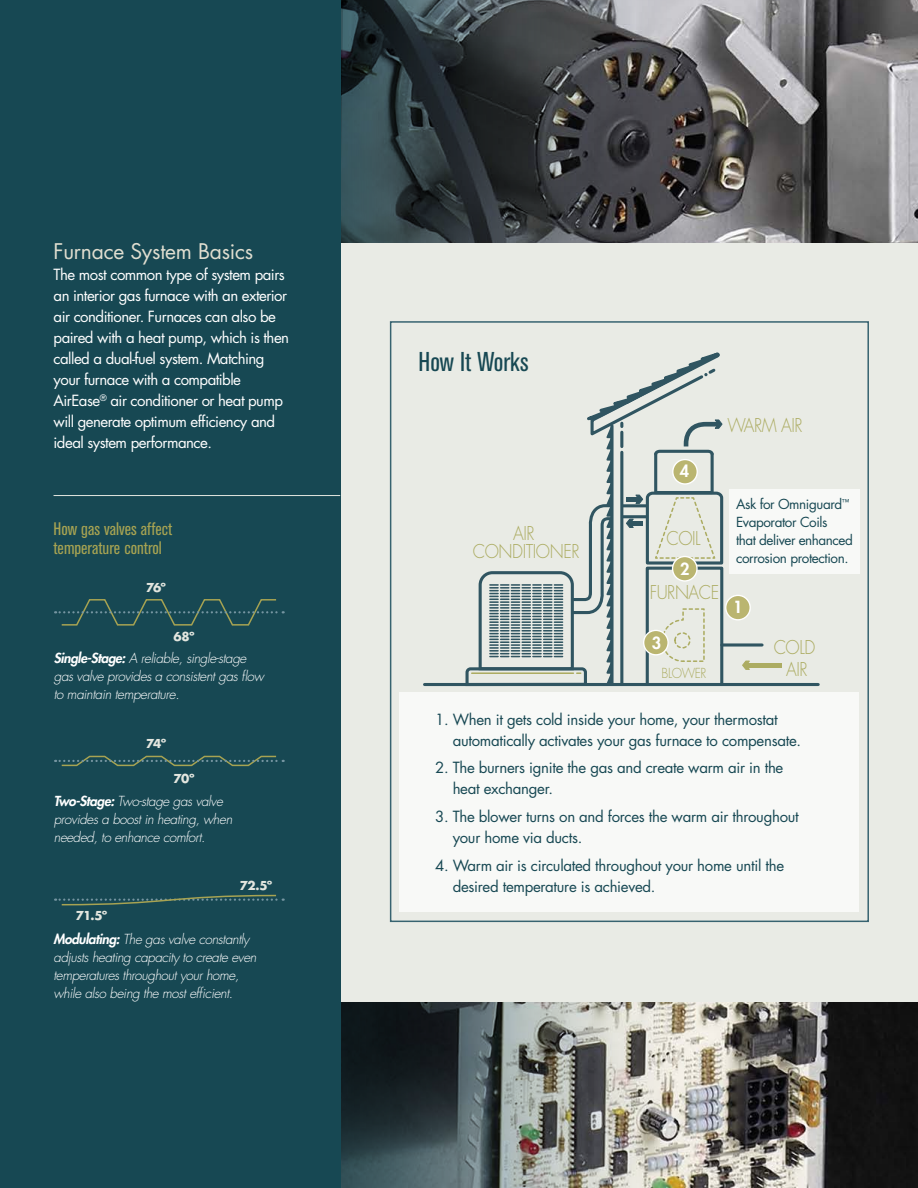
<style>
.page{position:relative;width:918px;height:1188px;background:#fff}
.page>*{position:absolute;margin:0;border:0;box-sizing:border-box;transform-origin:0 0}
.t1{font:condensed 27px "Akzidenz Grotesk BE";color:#174853}
.t2{font:21px "Futura Std";letter-spacing:-.01em;color:#e0ded0}
.t3{font:300 18.6px/18.6px "Futura Std";letter-spacing:-.025em;color:#acac62;text-align:center;scale:.9 1}
.t4{font:condensed 18px/19.5px "Akzidenz Grotesk BE";color:#a7a352}
.t5{font:800 16.35px "Futura Std";color:#fff}
.t6{font:15px/21px "Futura Std";letter-spacing:-.02em;color:#174853}
.t7{font:15px/21px "Futura Std";letter-spacing:-.035em;color:#fff}
.t8{font:italic 300 13.5px/18px "Futura Std";letter-spacing:-.03em;color:#fff}
.t9{font:13.5px/18px "Futura Std";letter-spacing:-.03em;color:#174853}
.t10{font:300 13.5px "Futura Std";letter-spacing:-.025em;color:#acac62;scale:.9 1}
.t11{font:700 12px "Futura Std";letter-spacing:-.045em;color:#e3e6df}
.s1{font-weight:800}
</style>
<div class="page">
<img style="left:689px;top:0;width:229px;height:1188px">
<svg style="left:343px;top:0;width:346px;height:1188px;background:#525859"></svg>
<div style="left:340px;top:243px;width:578px;height:758px;background:#e9ebe5"></div>
<div style="left:390px;top:321px;width:479px;height:601px;border:2px solid #376370"></div>
<hr style="left:425px;top:683px;width:393px;height:3px;background:#305561">
<div style="left:745px;top:663px;width:37px;height:5px;background:#acac62"></div>
<svg style="left:464px;top:352px;width:287px;height:335px"></svg>
<div style="left:646px;top:567px;width:77px;height:119px;border:3px solid #305561"></div>
<svg style="left:722px;top:643px;width:40px;height:4px"></svg>
<div style="left:673px;top:557px;width:24px;height:24px;background:#bab570;border-radius:50%"></div>
<div style="left:672px;top:556px;width:26px;height:26px;border:1px solid #fff;border-radius:50%"></div>
<div style="left:726px;top:595px;width:24px;height:25px;background:#bab570;border-radius:50%"></div>
<div style="left:725px;top:595px;width:26px;height:26px;border:1px solid #fff;border-radius:50%"></div>
<div style="left:673px;top:460px;width:24px;height:24px;background:#bab570;border-radius:50%"></div>
<div style="left:672px;top:459px;width:26px;height:26px;border:1px solid #fff;border-radius:50%"></div>
<div style="left:644px;top:630px;width:24px;height:25px;background:#bab570;border-radius:50%"></div>
<div style="left:643px;top:630px;width:26px;height:26px;border:1px solid #fff;border-radius:50%"></div>
<div style="left:0;top:0;width:340px;height:1188px;background:#174853"></div>
<hr style="left:54px;top:495px;width:286px;height:1px;background:#e3e6df">
<svg style="left:55px;top:894px;width:229px;height:12px"></svg>
<svg style="left:55px;top:755px;width:229px;height:12px"></svg>
<svg style="left:55px;top:599px;width:229px;height:27px"></svg>
<div style="left:400px;top:692px;width:459px;height:220px;background:#f8f9f7"></div>
<div style="left:729px;top:489px;width:131px;height:85px;background:#f8f9f7"></div>
<h2 class="t2" style="left:54px;top:238px;width:201px">Furnace System Basics</h2>
<p class="t7" style="left:54px;top:265px;width:237px">The most common type of system pairs an interior gas furnace with an exterior air conditioner. Furnaces can also be paired with a heat pump, which is then called a dual-fuel system. Matching your furnace with a compatible AirEase<sup>®</sup> air conditioner or heat pump will generate optimum efficiency and ideal system performance.</p>
<h3 class="t4" style="left:54px;top:519px;width:120px">How gas valves affect temperature control</h3>
<p class="t11" style="left:146px;top:579px;width:21px">76º</p>
<p class="t11" style="left:173px;top:629px;width:22px">68º</p>
<p class="t8" style="left:54px;top:650px;width:212px"><span class="s1">Single-Stage:</span> A reliable, single-stage gas valve provides a consistent gas flow to maintain temperature.</p>
<p class="t11" style="left:146px;top:736px;width:21px">74º</p>
<p class="t11" style="left:173px;top:771px;width:22px">70º</p>
<p class="t8" style="left:54px;top:793px;width:180px"><span class="s1">Two-Stage:</span> Two-stage gas valve provides a boost in heating, when needed, to enhance comfort.</p>
<p class="t11" style="left:76px;top:908px;width:33px">71.5º</p>
<p class="t11" style="left:240px;top:877px;width:34px">72.5º</p>
<p class="t8" style="left:54px;top:930px;width:204px"><span class="s1">Modulating:</span> The gas valve constantly adjusts heating capacity to create even temperatures throughout your home, while also being the most efficient.</p>
<h1 class="t1" style="left:419px;top:347px;width:111px">How It Works</h1>
<h3 class="t3" style="left:473px;top:524px;width:120px">AIR<br>CONDITIONER</h3>
<h3 class="t3" style="left:728px;top:416px;width:85px">WARM AIR</h3>
<p class="t5" style="left:680px;top:461px;width:11px">4</p>
<h3 class="t3" style="left:666px;top:530px;width:40px">COIL</h3>
<p class="t5" style="left:680px;top:558px;width:11px">2</p>
<h3 class="t3" style="left:650px;top:584px;width:79px">FURNACE</h3>
<p class="t5" style="left:652px;top:632px;width:11px">3</p>
<p class="t9" style="left:736px;top:495px;width:118px">Ask for Omniguard<sup>™<br></sup>Evaporator Coils<br>that deliver enhanced corrosion protection.</p>
<p class="t5" style="left:733px;top:597px;width:11px">1</p>
<h3 class="t3" style="left:774px;top:638px;width:48px">COLD</h3>
<p class="t10" style="left:661px;top:664px;width:52px">BLOWER</p>
<h3 class="t3" style="left:786px;top:660px;width:25px">AIR</h3>
<p class="t6" style="left:453px;top:709px;width:350px;text-indent:-18px">1. When it gets cold inside your home, your thermostat automatically activates your gas furnace to compensate.</p>
<p class="t6" style="left:453px;top:758px;width:332px;text-indent:-18px">2. The burners ignite the gas and create warm air in the heat exchanger.</p>
<p class="t6" style="left:453px;top:806px;width:348px;text-indent:-18px">3. The blower turns on and forces the warm air throughout your home via ducts.</p>
<p class="t6" style="left:453px;top:855px;width:333px;text-indent:-18px">4. Warm air is circulated throughout your home until the desired temperature is achieved.</p>
</div>
